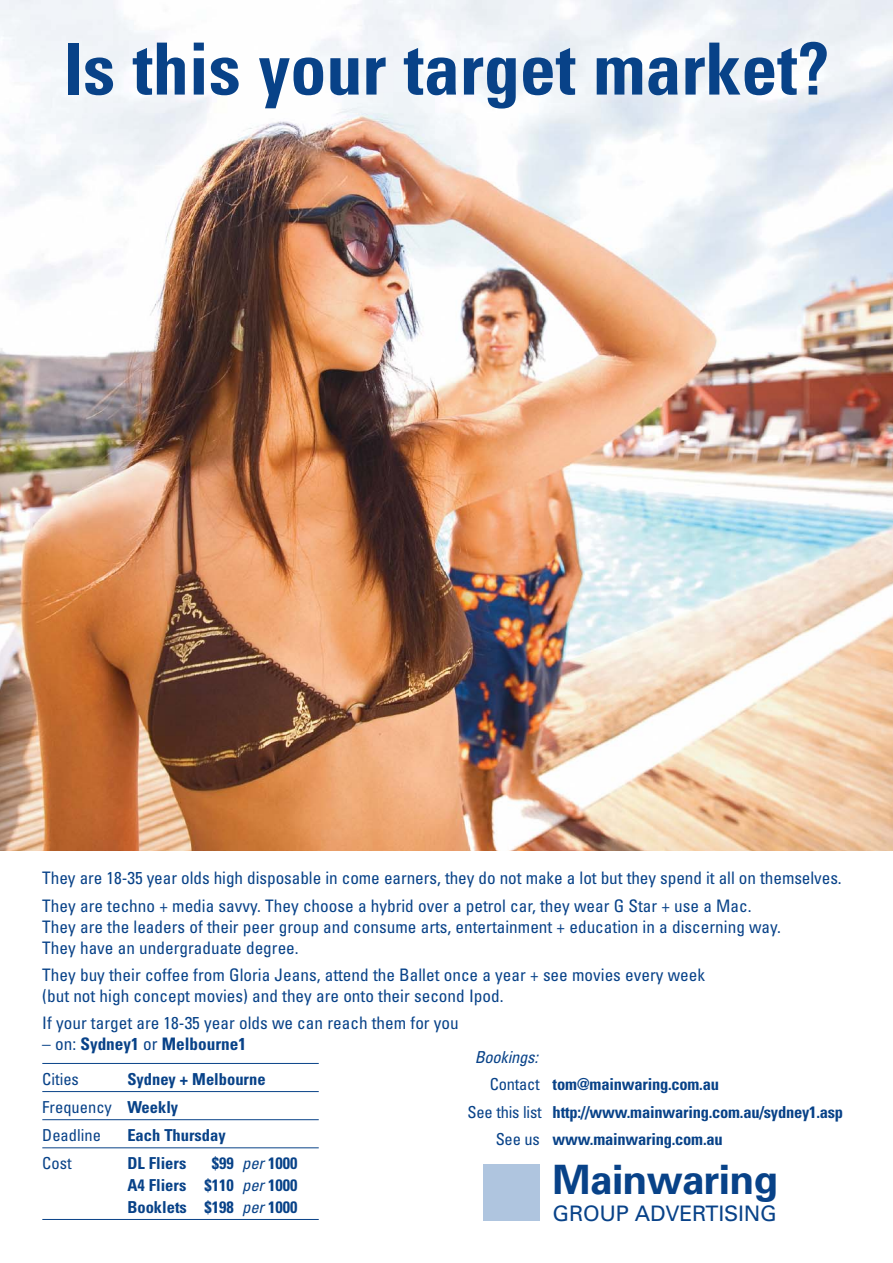
<style>
.page{position:relative;width:893px;height:1263px;background:#fff}
.page>*{position:absolute;margin:0;border:0;box-sizing:border-box;transform-origin:0 0}
.t1{font:700 condensed 72px "Univers";color:#084288}
.t2{font:700 40.5px "Univers";letter-spacing:-.015em;color:#084288}
.t3{font:21.3px "Univers";letter-spacing:-.01em;color:#084288}
.t4{font:condensed 17.25px/21px "Univers";color:#084288}
.t5{font:700 condensed 17.25px "Univers";color:#084288}
.t6{font:700 condensed 16.5px/28.2px "Univers";color:#084288}
.t7{font:condensed 16.5px "Univers";color:#084288}
.t8{font:italic condensed 16.5px "Univers";color:#084288}
.s1{font-weight:400}
.s2{font-weight:400;font-style:italic}
</style>
<div class="page">
<img style="left:0;top:0;width:893px;height:850px">
<hr style="left:42px;top:1063px;width:277px;height:1px;background:#084288">
<hr style="left:42px;top:1091px;width:277px;height:1px;background:#084288">
<hr style="left:42px;top:1119px;width:277px;height:1px;background:#084288">
<hr style="left:42px;top:1147px;width:277px;height:1px;background:#084288">
<hr style="left:42px;top:1219px;width:277px;height:1px;background:#084288">
<div style="left:483px;top:1164px;width:57px;height:56px;background:#afc5df"></div>
<h1 class="t1" style="left:63px;top:43px;width:768px">Is this your target market?</h1>
<p class="t4" style="left:42px;top:866px;width:801px;line-height:27.5px">They are 18-35 year olds high disposable in come earners, they do not make a lot but they spend it all on themselves.<br>They are techno + media savvy. They choose a hybrid over a petrol car, they wear G Star + use a Mac.</p>
<p class="t4" style="left:42px;top:917px;width:740px">They are the leaders of their peer group and consume arts, entertainment + education in a discerning way.<br>They have an undergraduate degree.</p>
<p class="t4" style="left:42px;top:966px;width:664px">They buy their coffee from Gloria Jeans, attend the Ballet once a year + see movies every week (but not high concept movies) and they are onto their second Ipod.</p>
<p class="t4" style="left:42px;top:1014px;width:418px">If your target are 18-35 year olds we can reach them for you</p>
<p class="t5" style="left:42px;top:1038px;width:205px"><span class="s1">– on:</span> Sydney1 <span class="s1">or</span> Melbourne1</p>
<p class="t7" style="left:42px;top:1073px;width:38px">Cities</p>
<p class="t8" style="left:475px;top:1051px;width:68px">Bookings:</p>
<p class="t6" style="left:490px;top:1072px;width:231px"><span class="s1">Contact</span> tom@mainwaring.com.au</p>
<p class="t6" style="left:468px;top:1100px;width:377px"><span class="s1">See this list</span> http://www.mainwaring.com.au/sydney1.asp</p>
<p class="t6" style="left:496px;top:1127px;width:228px"><span class="s1">See us</span> www.mainwaring.com.au</p>
<h2 class="t2" style="left:553px;top:1164px;width:227px">Mainwaring</h2>
<p class="t3" style="left:553px;top:1205px;width:226px">GROUP ADVERTISING</p>
<p class="t6" style="left:42px;top:1067px;width:225px;text-indent:85px">Sydney + Melbourne<br><span class="s1">Frequency</span> Weekly<br><span class="s1">Deadline</span></p>
<p class="t6" style="left:127px;top:1123px;width:100px">Each Thursday</p>
<p class="t6" style="left:127px;top:1154px;width:172px;line-height:21.8px;text-align:justify;text-indent:84px">$99 <span class="s2">per</span>1000<br>A4 Fliers $110 <span class="s2">per</span>1000<br>Booklets $198 <span class="s2">per</span>1000</p>
<p class="t7" style="left:42px;top:1157px;width:31px">Cost</p>
<p class="t6" style="left:127px;top:1151px;width:60px">DL Fliers</p>
</div>
